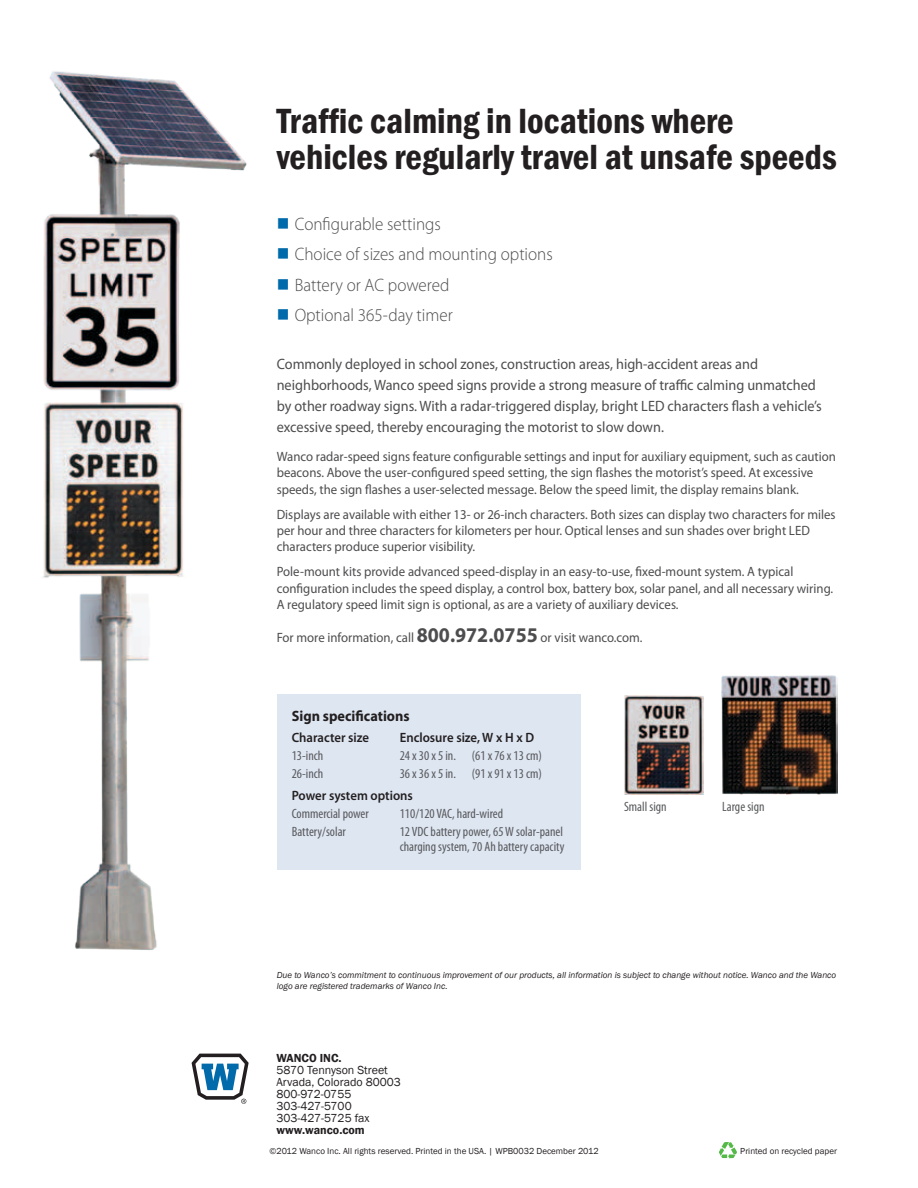
<style>
.page{position:relative;width:918px;height:1188px;background:#fff}
.page>*{position:absolute;margin:0;border:0;box-sizing:border-box;transform-origin:0 0}
.t1{font:600 condensed 36px/36px "Franklin Gothic";color:#231f20}
.t2{font:300 18px/30.6px "Myriad Pro";color:#4d4d4f;scale:.95 1}
.t3{font:15px/21px "Myriad Pro";color:#4d4d4f;scale:.95 1}
.t4{font:700 15px "Myriad Pro";color:#231f20;scale:.95 1}
.t5{font:13.5px/16.2px "Myriad Pro";color:#4d4d4f;scale:.95 1}
.t6{font:condensed 13.5px/15px "Myriad Pro";color:#58595b}
.t7{font:600 13.5px "Myriad Pro";color:#231f20;scale:.95 1}
.t8{font:12px/12px "Franklin Gothic";color:#231f20}
.t9{font:600 12px "Franklin Gothic";color:#231f20}
.t10{font:italic 9px/10.8px "Franklin Gothic";color:#231f20}
.t11{font:9px "Franklin Gothic";color:#231f20}
.s1{font-weight:700;font-size:21px}
</style>
<div class="page">
<img style="left:42px;top:71px;width:205px;height:879px">
<svg style="left:192px;top:1054px;width:57px;height:50px"></svg>
<svg style="left:719px;top:1142px;width:18px;height:17px"></svg>
<div style="left:277px;top:695px;width:303px;height:175px;background:#dee6f2"></div>
<img style="left:721px;top:675px;width:117px;height:120px">
<img style="left:624px;top:695px;width:80px;height:99px">
<h1 class="t1" style="left:277px;top:103px;width:561px">Traffic calming in locations where vehicles regularly travel at unsafe speeds</h1>
<h2 class="t2" style="left:295px;top:208px;width:273px">Configurable settings<br>Choice of sizes and mounting options<br>Battery or AC powered<br>Optional 365-day timer</h2>
<p class="t3" style="left:277px;top:353px;width:575px">Commonly deployed in school zones, construction areas, high‑accident areas and neighborhoods, Wanco speed signs provide a strong measure of traffic calming unmatched by other roadway signs. With a radar-triggered display, bright LED characters flash a vehicle’s excessive speed, thereby encouraging the motorist to slow down.</p>
<p class="t5" style="left:277px;top:448px;width:590px">Wanco radar-speed signs feature configurable settings and input for auxiliary equipment, such as caution beacons. Above the user-configured speed setting, the sign flashes the motorist’s speed. At excessive speeds, the sign flashes a user-selected message. Below the speed limit, the display remains blank.</p>
<p class="t5" style="left:277px;top:506px;width:590px">Displays are available with either 13- or 26-inch characters. Both sizes can display two characters for miles per hour and three characters for kilometers per hour. Optical lenses and sun shades over bright LED characters produce superior visibility.</p>
<p class="t5" style="left:277px;top:564px;width:587px">Pole-mount kits provide advanced speed-display in an easy-to-use, fixed-mount system. A typical configuration includes the speed display, a control box, battery box, solar panel, and all necessary wiring.<br>A regulatory speed limit sign is optional, as are a variety of auxiliary devices.</p>
<p class="t5" style="left:277px;top:629px;width:387px">For more information, call <span class="s1">800.972.0755</span> or visit wanco.com.</p>
<p class="t4" style="left:292px;top:706px;width:126px">Sign specifications</p>
<p class="t7" style="left:292px;top:729px;width:83px">Character size</p>
<p class="t7" style="left:400px;top:729px;width:143px">Enclosure size, W x H x D</p>
<p class="t6" style="left:292px;top:748px;width:33px">13-inch</p>
<p class="t6" style="left:400px;top:748px;width:144px">24 x 30 x 5 in. (61 x 76 x 13 cm)</p>
<p class="t6" style="left:292px;top:766px;width:33px">26-inch</p>
<p class="t6" style="left:400px;top:766px;width:144px">36 x 36 x 5 in. (91 x 91 x 13 cm)</p>
<p class="t7" style="left:292px;top:787px;width:129px">Power system options</p>
<p class="t6" style="left:292px;top:806px;width:79px">Commercial power</p>
<p class="t6" style="left:400px;top:806px;width:105px">110/120 VAC, hard-wired</p>
<p class="t6" style="left:292px;top:824px;width:56px">Battery/solar</p>
<p class="t6" style="left:400px;top:824px;width:166px">12 VDC battery power, 65 W solar-panel charging system, 70 Ah battery capacity</p>
<p class="t6" style="left:624px;top:798px;width:44px">Small sign</p>
<p class="t6" style="left:722px;top:798px;width:44px">Large sign</p>
<p class="t10" style="left:277px;top:970px;width:561px">Due to Wanco’s commitment to continuous improvement of our products, all information is subject to change without notice. Wanco and the Wanco logo are registered trademarks of Wanco Inc.</p>
<p class="t9" style="left:276px;top:1051px;width:67px">WANCO INC.</p>
<p class="t8" style="left:276px;top:1064px;width:126px">5870 Tennyson Street<br>Arvada, Colorado 80003<br>800-972-0755<br>303-427-5700<br>303-427-5725 fax</p>
<p class="t9" style="left:276px;top:1123px;width:90px">www.wanco.com</p>
<p class="t11" style="left:269px;top:1145px;width:331px">©2012 Wanco Inc. All rights reserved. Printed in the USA. | WPB0032 December 2012</p>
<p class="t11" style="left:740px;top:1145px;width:98px">Printed on recycled paper</p>
</div>
